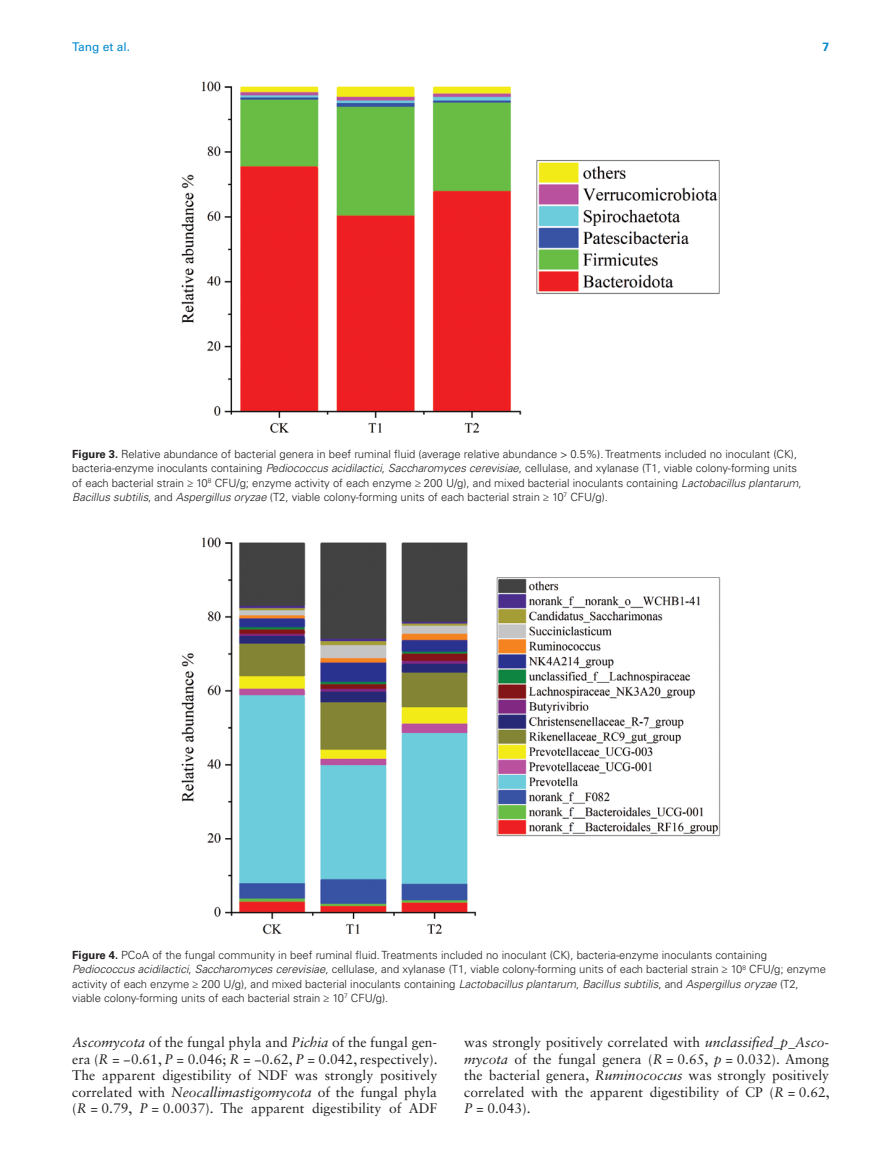
<style>
.page{position:relative;width:893px;height:1174px;background:#fff}
.page>*{position:absolute;margin:0;border:0;box-sizing:border-box;transform-origin:0 0}
.t1{font:13.8px/16.5px "Sabon LT Std";color:#231f20;text-align:justify}
.t2{font:12px "Univers LT Std";color:#0089cf}
.t3{font:700 12px "Univers LT Std";color:#0089cf}
.t4{font:300 11.25px/14.2px "Univers LT Std";color:#231f20}
.s1{font-weight:700}
.s2{font-style:italic}
</style>
<div class="page">
<img style="left:181px;top:81px;width:539px;height:352px">
<img style="left:181px;top:537px;width:540px;height:397px">
<p class="t2" style="left:72px;top:40px;width:59px">Tang et al.</p>
<p class="t3" style="left:822px;top:40px;width:8px">7</p>
<p class="t4" style="left:72px;top:447px;width:731px"><span class="s1">Figure 3.</span> Relative abundance of bacterial genera in beef ruminal fluid (average relative abundance &gt; 0.5%). Treatments included no inoculant (CK), bacteria-enzyme inoculants containing <span class="s2">Pediococcus acidilactici</span>, <span class="s2">Saccharomyces cerevisiae</span>, cellulase, and xylanase (T1, viable colony-forming units of each bacterial strain ≥ 10<sup>8</sup> CFU/g; enzyme activity of each enzyme ≥ 200 U/g), and mixed bacterial inoculants containing <span class="s2">Lactobacillus plantarum</span>, <span class="s2">Bacillus subtilis</span>, and <span class="s2">Aspergillus oryzae</span> (T2, viable colony-forming units of each bacterial strain ≥ 10<sup>7</sup> CFU/g).</p>
<p class="t4" style="left:72px;top:948px;width:755px"><span class="s1">Figure 4.</span> PCoA of the fungal community in beef ruminal fluid. Treatments included no inoculant (CK), bacteria-enzyme inoculants containing <span class="s2">Pediococcus acidilactici</span>, <span class="s2">Saccharomyces cerevisiae</span>, cellulase, and xylanase (T1, viable colony-forming units of each bacterial strain ≥ 10<sup>8</sup> CFU/g; enzyme activity of each enzyme ≥ 200 U/g), and mixed bacterial inoculants containing <span class="s2">Lactobacillus plantarum</span>, <span class="s2">Bacillus subtilis</span>, and <span class="s2">Aspergillus oryzae</span> (T2, viable colony-forming units of each bacterial strain ≥ 10<sup>7</sup> CFU/g).</p>
<p class="t1" style="left:72px;top:1034px;width:367px"><span class="s2">Ascomycota</span> of the fungal phyla and <span class="s2">Pichia</span> of the fungal gen&shy;era (<span class="s2">R</span> = −0.61, <span class="s2">P</span> = 0.046; <span class="s2">R</span> = −0.62, <span class="s2">P</span> = 0.042, respectively).<br>The apparent digestibility of NDF was strongly positively correlated with <span class="s2">Neocallimastigomycota</span> of the fungal phyla (<span class="s2">R</span> = 0.79, <span class="s2">P</span> = 0.0037). The apparent digestibility of ADF</p>
<p class="t1" style="left:464px;top:1034px;width:367px">was strongly positively correlated with <span class="s2">unclassified_p_Asco&shy;mycota</span> of the fungal genera (<span class="s2">R</span> = 0.65, <span class="s2">p</span> = 0.032). Among the bacterial genera, <span class="s2">Ruminococcus</span> was strongly positively correlated with the apparent digestibility of CP (<span class="s2">R</span> = 0.62, <span class="s2">P</span> = 0.043).</p>
</div>
